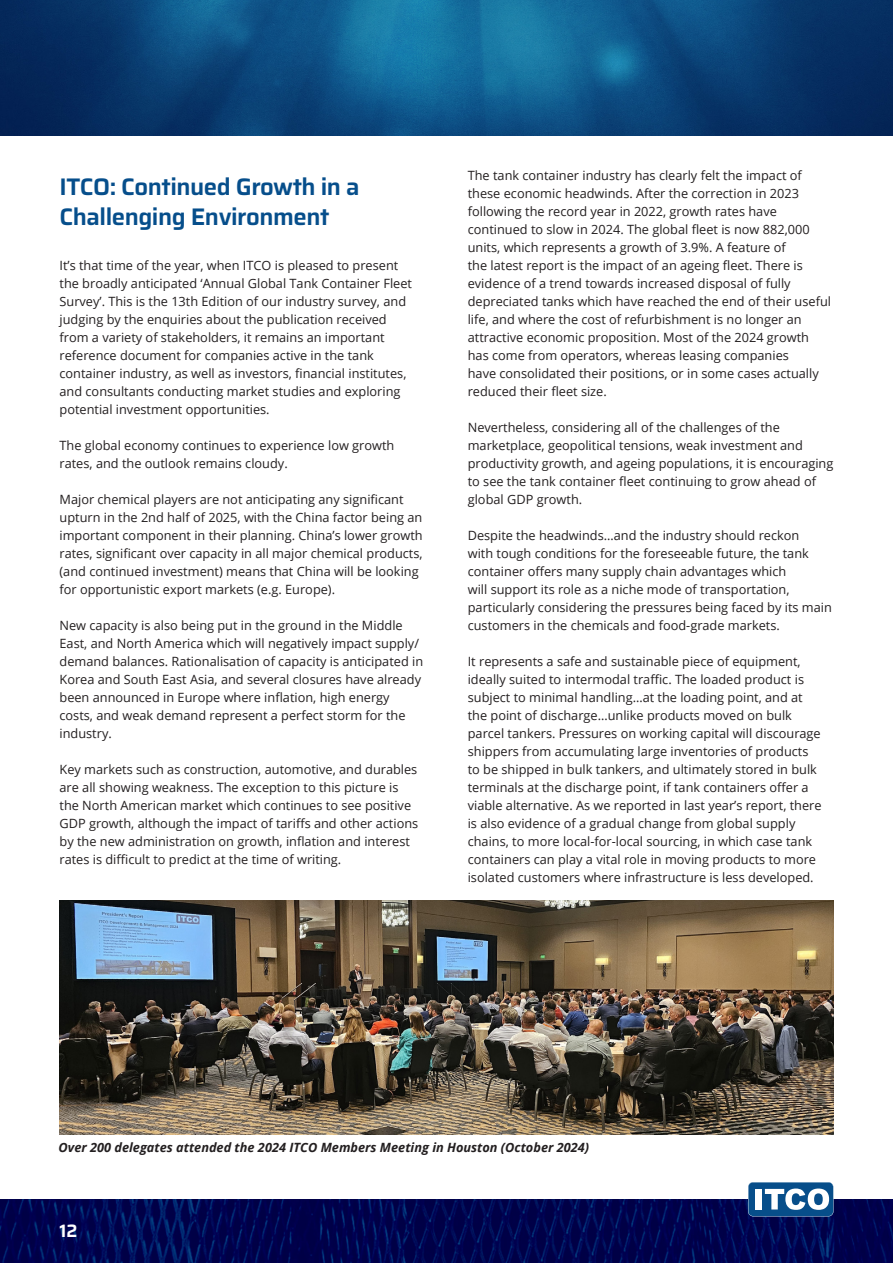
<style>
.page{position:relative;width:893px;height:1263px;background:#fff}
.page>*{position:absolute;margin:0;border:0;box-sizing:border-box;transform-origin:0 0}
.t1{font:600 24px "Saira";letter-spacing:-.02em;color:#064e8b}
.t2{font:600 18px "Saira";color:#fff}
.t3{font:12.75px/18px "Open Sans";color:#231f20}
.t4{font:italic 700 12.75px "Open Sans";color:#231f20}
</style>
<div class="page">
<img style="left:0;top:1199px;width:893px;height:64px">
<svg style="left:748px;top:1182px;width:85px;height:34px"></svg>
<img style="left:0;top:0;width:893px;height:135px">
<img style="left:60px;top:900px;width:773px;height:234px">
<p class="t1" style="left:60px;top:168px;width:301px">ITCO: Continued Growth in a</p>
<p class="t1" style="left:60px;top:198px;width:271px">Challenging Environment</p>
<p class="t3" style="left:60px;top:256px;width:354px">It’s that time of the year, when ITCO is pleased to present the broadly anticipated ‘Annual Global Tank Container Fleet Survey’. This is the 13th Edition of our industry survey, and judging by the enquiries about the publication received from a variety of stakeholders, it remains an important reference document for companies active in the tank container industry, as well as investors, financial institutes, and consultants conducting market studies and exploring potential investment opportunities.</p>
<p class="t3" style="left:60px;top:436px;width:336px">The global economy continues to experience low growth rates, and the outlook remains cloudy.</p>
<p class="t3" style="left:60px;top:490px;width:365px">Major chemical players are not anticipating any significant upturn in the 2nd half of 2025, with the China factor being an important component in their planning. China’s lower growth rates, significant over capacity in all major chemical products, (and continued investment) means that China will be looking for opportunistic export markets (e.g. Europe).</p>
<p class="t3" style="left:60px;top:616px;width:365px">New capacity is also being put in the ground in the Middle East, and North America which will negatively impact supply/ demand balances. Rationalisation of capacity is anticipated in Korea and South East Asia, and several closures have already been announced in Europe where inflation, high energy costs, and weak demand represent a perfect storm for the industry.</p>
<p class="t3" style="left:60px;top:760px;width:360px">Key markets such as construction, automotive, and durables are all showing weakness. The exception to this picture is the North American market which continues to see positive GDP growth, although the impact of tariffs and other actions by the new administration on growth, inflation and interest rates is difficult to predict at the time of writing.</p>
<p class="t3" style="left:468px;top:166px;width:365px">The tank container industry has clearly felt the impact of these economic headwinds. After the correction in 2023 following the record year in 2022, growth rates have continued to slow in 2024. The global fleet is now 882,000 units, which represents a growth of 3.9%. A feature of<br>the latest report is the impact of an ageing fleet. There is evidence of a trend towards increased disposal of fully depreciated tanks which have reached the end of their useful life, and where the cost of refurbishment is no longer an attractive economic proposition. Most of the 2024 growth has come from operators, whereas leasing companies<br>have consolidated their positions, or in some cases actually reduced their fleet size.</p>
<p class="t3" style="left:468px;top:418px;width:367px">Nevertheless, considering all of the challenges of the marketplace, geopolitical tensions, weak investment and productivity growth, and ageing populations, it is encouraging to see the tank container fleet continuing to grow ahead of global GDP growth.</p>
<p class="t3" style="left:468px;top:526px;width:366px">Despite the headwinds…and the industry should reckon<br>with tough conditions for the foreseeable future, the tank container offers many supply chain advantages which<br>will support its role as a niche mode of transportation, particularly considering the pressures being faced by its main customers in the chemicals and food-grade markets.</p>
<p class="t3" style="left:468px;top:652px;width:355px">It represents a safe and sustainable piece of equipment, ideally suited to intermodal traffic. The loaded product is subject to minimal handling…at the loading point, and at the point of discharge…unlike products moved on bulk parcel tankers. Pressures on working capital will discourage shippers from accumulating large inventories of products to be shipped in bulk tankers, and ultimately stored in bulk terminals at the discharge point, if tank containers offer a viable alternative. As we reported in last year’s report, there is also evidence of a gradual change from global supply chains, to more local-for-local sourcing, in which case tank containers can play a vital role in moving products to more isolated customers where infrastructure is less developed.</p>
<p class="t4" style="left:58px;top:1138px;width:532px">Over 200 delegates attended the 2024 ITCO Members Meeting in Houston (October 2024)</p>
<h2 class="t2" style="left:60px;top:1217px;width:19px">12</h2>
</div>
